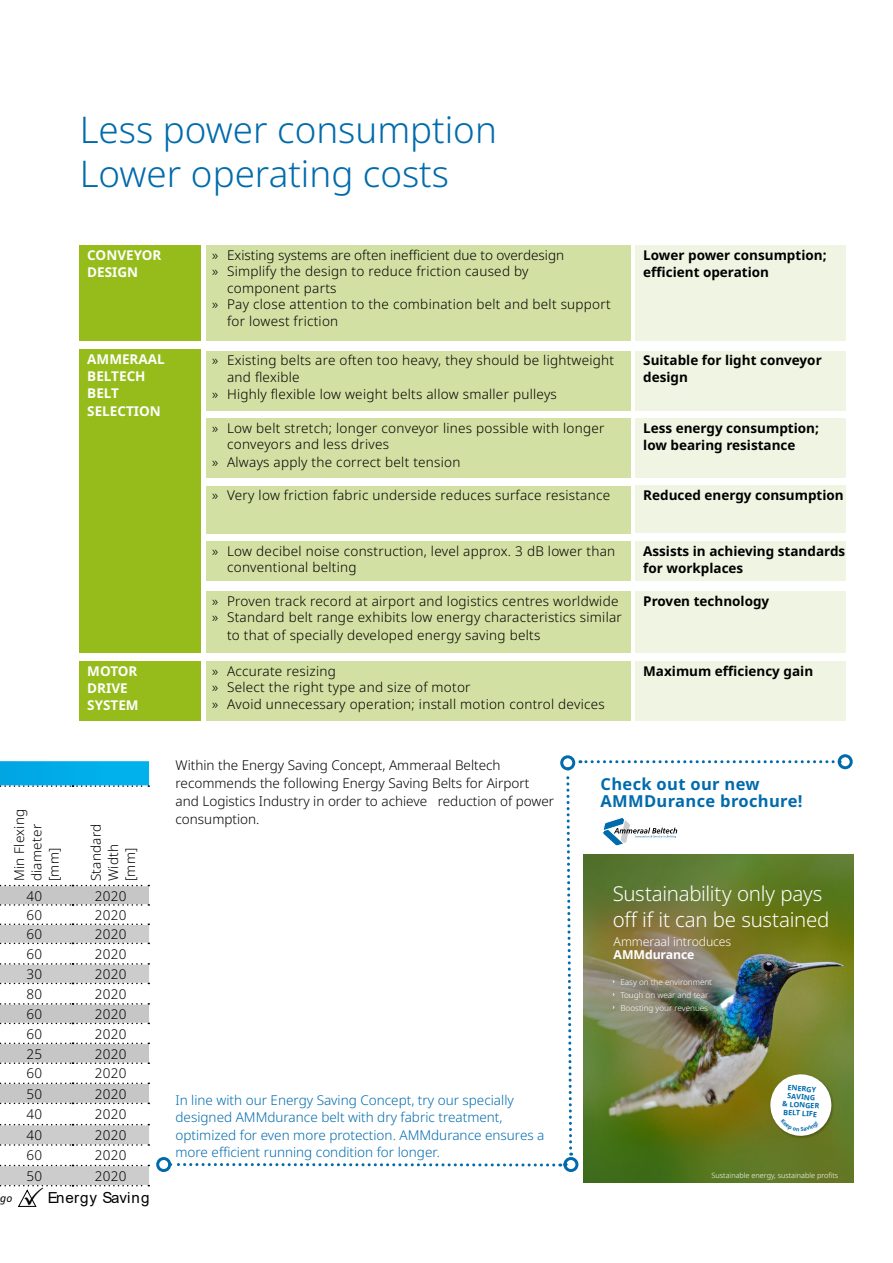
<style>
.page{position:relative;width:893px;height:1263px;background:#fff}
.page>*{position:absolute;margin:0;border:0;box-sizing:border-box;transform-origin:0 0}
.t1{font:300 36.75px/44.1px "Noto Sans";color:#006bac}
.t2{font:300 20.4px/25.8px "Noto Sans";letter-spacing:-.015em;color:#fff}
.t3{font:700 16.5px/16.5px "Noto Sans";letter-spacing:.02em;color:#006bac}
.t4{font:15.15px "Arial";letter-spacing:.035em;color:#000}
.t5{font:300 13.5px/17.2px "Noto Sans";letter-spacing:.02em;color:#000}
.t6{font:700 13.5px/17.2px "Noto Sans";color:#000}
.t7{font:300 13.5px/18px "Noto Sans";color:#000}
.t8{font:300 13.5px/17.2px "Noto Sans";color:#006bac}
.t9{font:700 13.5px/17.2px "Noto Sans";color:#fff}
.t10{font:300 12.3px "Noto Sans";letter-spacing:-.01em;color:#fff}
.t11{font:700 12.3px "Noto Sans";letter-spacing:-.01em;color:#fff}
.t12{font:italic 10.5px "Noto Sans";color:#000}
.t13{font:300 8.25px/12.9px "Noto Sans";letter-spacing:-.005em;color:#fff}
.t14{font:300 7.2px "Noto Sans";color:#fff}
.t15{font:700 7.2px/8.2px "Noto Sans";color:#006bac;text-align:center}
</style>
<div class="page">
<div style="left:156px;top:1157px;width:15px;height:15px;border:3px solid #006bac;border-radius:50%"></div>
<svg style="left:580px;top:760px;width:253px;height:3px"></svg>
<div style="left:838px;top:754px;width:15px;height:15px;border:3px solid #006bac;border-radius:50%"></div>
<div style="left:206px;top:351px;width:425px;height:59px;background:#d3e0a3"></div>
<div style="left:206px;top:245px;width:425px;height:96px;background:#d3e0a3"></div>
<div style="left:80px;top:245px;width:121px;height:96px;background:#95bc1b"></div>
<div style="left:636px;top:245px;width:210px;height:96px;background:#f0f5e3"></div>
<div style="left:80px;top:349px;width:121px;height:304px;background:#95bc1b"></div>
<div style="left:636px;top:351px;width:210px;height:59px;background:#f0f5e3"></div>
<div style="left:206px;top:486px;width:425px;height:47px;background:#d3e0a3"></div>
<div style="left:636px;top:486px;width:210px;height:47px;background:#f0f5e3"></div>
<div style="left:206px;top:418px;width:425px;height:60px;background:#d3e0a3"></div>
<div style="left:636px;top:418px;width:210px;height:60px;background:#f0f5e3"></div>
<div style="left:206px;top:541px;width:425px;height:39px;background:#d3e0a3"></div>
<div style="left:636px;top:541px;width:210px;height:39px;background:#f0f5e3"></div>
<div style="left:206px;top:591px;width:425px;height:62px;background:#d3e0a3"></div>
<div style="left:636px;top:591px;width:210px;height:62px;background:#f0f5e3"></div>
<div style="left:206px;top:661px;width:425px;height:60px;background:#d3e0a3"></div>
<div style="left:80px;top:661px;width:121px;height:60px;background:#95bc1b"></div>
<div style="left:636px;top:661px;width:210px;height:60px;background:#f0f5e3"></div>
<img style="left:583px;top:855px;width:271px;height:328px">
<div style="left:769px;top:1073px;width:66px;height:66px;background:#000;opacity:.25"></div>
<svg style="left:602px;top:817px;width:75px;height:29px"></svg>
<svg style="left:0;top:761px;width:149px;height:26px;background:#0eaee5"></svg>
<svg style="left:170px;top:1161px;width:393px;height:7px"></svg>
<div style="left:563px;top:1157px;width:15px;height:15px;border:3px solid #006bac;border-radius:50%"></div>
<svg style="left:566px;top:767px;width:8px;height:388px"></svg>
<div style="left:560px;top:755px;width:15px;height:15px;border:3px solid #006bac;border-radius:50%"></div>
<svg style="left:0;top:885px;width:149px;height:322px"></svg>
<svg style="left:769px;top:1073px;width:63px;height:64px"></svg>
<h1 class="t1" style="left:80px;top:108px;width:419px">Less power consumption<br>Lower operating costs</h1>
<p class="t7" style="left:212px;top:246px;width:354px">» Existing systems are often inefficient due to overdesign</p>
<p class="t5" style="left:212px;top:263px;width:318px">» Simplify the design to reduce friction caused by</p>
<p class="t5" style="left:227px;top:279px;width:111px">component parts</p>
<p class="t5" style="left:212px;top:296px;width:400px">» Pay close attention to the combination belt and belt support</p>
<p class="t5" style="left:227px;top:312px;width:113px">for lowest friction</p>
<p class="t9" style="left:87px;top:246px;width:76px">CONVEYOR<br>DESIGN</p>
<p class="t6" style="left:643px;top:246px;width:185px">Lower power consumption; efficient operation</p>
<p class="t9" style="left:87px;top:351px;width:79px">AMMERAAL<br>BELTECH<br>BELT<br>SELECTION</p>
<p class="t6" style="left:643px;top:352px;width:180px">Suitable for light conveyor design</p>
<p class="t5" style="left:212px;top:352px;width:404px">» Existing belts are often too heavy, they should be lightweight</p>
<p class="t5" style="left:227px;top:368px;width:74px">and flexible</p>
<p class="t5" style="left:212px;top:386px;width:346px">» Highly flexible low weight belts allow smaller pulleys</p>
<p class="t5" style="left:212px;top:420px;width:394px">» Low belt stretch; longer conveyor lines possible with longer</p>
<p class="t5" style="left:227px;top:436px;width:164px">conveyors and less drives</p>
<p class="t5" style="left:212px;top:453px;width:250px">» Always apply the correct belt tension</p>
<p class="t6" style="left:643px;top:420px;width:177px">Less energy consumption; low bearing resistance</p>
<p class="t5" style="left:212px;top:487px;width:400px">» Very low friction fabric underside reduces surface resistance</p>
<p class="t6" style="left:643px;top:487px;width:202px">Reduced energy consumption</p>
<p class="t5" style="left:227px;top:543px;width:390px;line-height:16.5px;text-indent:-15px">» Low decibel noise construction, level approx. 3 dB lower than conventional belting</p>
<p class="t6" style="left:643px;top:542px;width:204px">Assists in achieving standards for workplaces</p>
<p class="t5" style="left:212px;top:592px;width:408px">» Proven track record at airport and logistics centres worldwide</p>
<p class="t5" style="left:212px;top:609px;width:411px">» Standard belt range exhibits low energy characteristics similar</p>
<p class="t5" style="left:227px;top:626px;width:315px">to that of specially developed energy saving belts</p>
<p class="t6" style="left:643px;top:592px;width:128px">Proven technology</p>
<p class="t5" style="left:11px;top:881px;width:74px;rotate:-90deg">Min Flexing diameter [mm]</p>
<p class="t9" style="left:87px;top:662px;width:53px">MOTOR<br>DRIVE<br>SYSTEM</p>
<p class="t6" style="left:643px;top:662px;width:171px">Maximum efficiency gain</p>
<p class="t5" style="left:212px;top:663px;width:394px;line-height:16.5px">» Accurate resizing<br>» Select the right type and size of motor<br>» Avoid unnecessary operation; install motion control devices</p>
<p class="t5" style="left:88px;top:881px;width:59px;rotate:-90deg">Standard<br>Width [mm]</p>
<p class="t7" style="left:176px;top:756px;width:380px">Within the Energy Saving Concept, Ammeraal Beltech recommends the following Energy Saving Belts for Airport and Logistics Industry in order to achieve reduction of power consumption.</p>
<p class="t3" style="left:601px;top:776px;width:203px">Check out our new<br>AMMDurance brochure!</p>
<p class="t5" style="left:26px;top:887px;width:17px">40</p>
<p class="t5" style="left:95px;top:887px;width:33px">2020</p>
<p class="t5" style="left:26px;top:907px;width:17px">60</p>
<p class="t5" style="left:95px;top:907px;width:33px">2020</p>
<p class="t5" style="left:26px;top:926px;width:17px">60</p>
<p class="t5" style="left:95px;top:926px;width:33px">2020</p>
<p class="t5" style="left:26px;top:945px;width:17px">60</p>
<p class="t5" style="left:95px;top:945px;width:33px">2020</p>
<p class="t5" style="left:26px;top:966px;width:17px">30</p>
<p class="t5" style="left:95px;top:966px;width:33px">2020</p>
<p class="t5" style="left:26px;top:985px;width:17px">80</p>
<p class="t5" style="left:95px;top:985px;width:33px">2020</p>
<p class="t5" style="left:26px;top:1006px;width:17px">60</p>
<p class="t5" style="left:95px;top:1006px;width:33px">2020</p>
<p class="t5" style="left:26px;top:1025px;width:17px">60</p>
<p class="t5" style="left:95px;top:1025px;width:33px">2020</p>
<p class="t5" style="left:26px;top:1045px;width:17px">25</p>
<p class="t5" style="left:95px;top:1045px;width:33px">2020</p>
<p class="t5" style="left:26px;top:1065px;width:17px">60</p>
<p class="t5" style="left:95px;top:1065px;width:33px">2020</p>
<p class="t5" style="left:26px;top:1085px;width:17px">50</p>
<p class="t5" style="left:95px;top:1085px;width:33px">2020</p>
<p class="t5" style="left:26px;top:1105px;width:17px">40</p>
<p class="t5" style="left:95px;top:1105px;width:33px">2020</p>
<p class="t5" style="left:26px;top:1127px;width:17px">40</p>
<p class="t5" style="left:95px;top:1127px;width:33px">2020</p>
<p class="t5" style="left:26px;top:1147px;width:17px">60</p>
<p class="t5" style="left:95px;top:1147px;width:33px">2020</p>
<p class="t5" style="left:26px;top:1167px;width:17px">50</p>
<p class="t5" style="left:95px;top:1167px;width:33px">2020</p>
<p class="t12" style="left:0;top:1190px;width:13px">go</p>
<p class="t4" style="left:48px;top:1187px;width:103px">Energy Saving</p>
<p class="t8" style="left:176px;top:1092px;width:370px">In line with our Energy Saving Concept, try our specially designed AMMdurance belt with dry fabric treatment, optimized for even more protection. AMMdurance ensures a more efficient running condition for longer.</p>
<h2 class="t2" style="left:613px;top:881px;width:218px">Sustainability only pays off if it can be sustained</h2>
<p class="t10" style="left:613px;top:933px;width:119px">Ammeraal introduces</p>
<p class="t11" style="left:613px;top:946px;width:83px">AMMdurance</p>
<p class="t13" style="left:620px;top:976px;width:93px">Easy on the environment<br>Tough on wear and tear<br>Boosting your revenues</p>
<p class="t15" style="left:784px;top:1083px;width:39px;rotate:4deg">ENERGY<br>SAVING<br>&amp; LONGER<br>BELT LIFE</p>
<p class="t14" style="left:712px;top:1170px;width:128px">Sustainable energy, sustainable profits</p>
</div>
